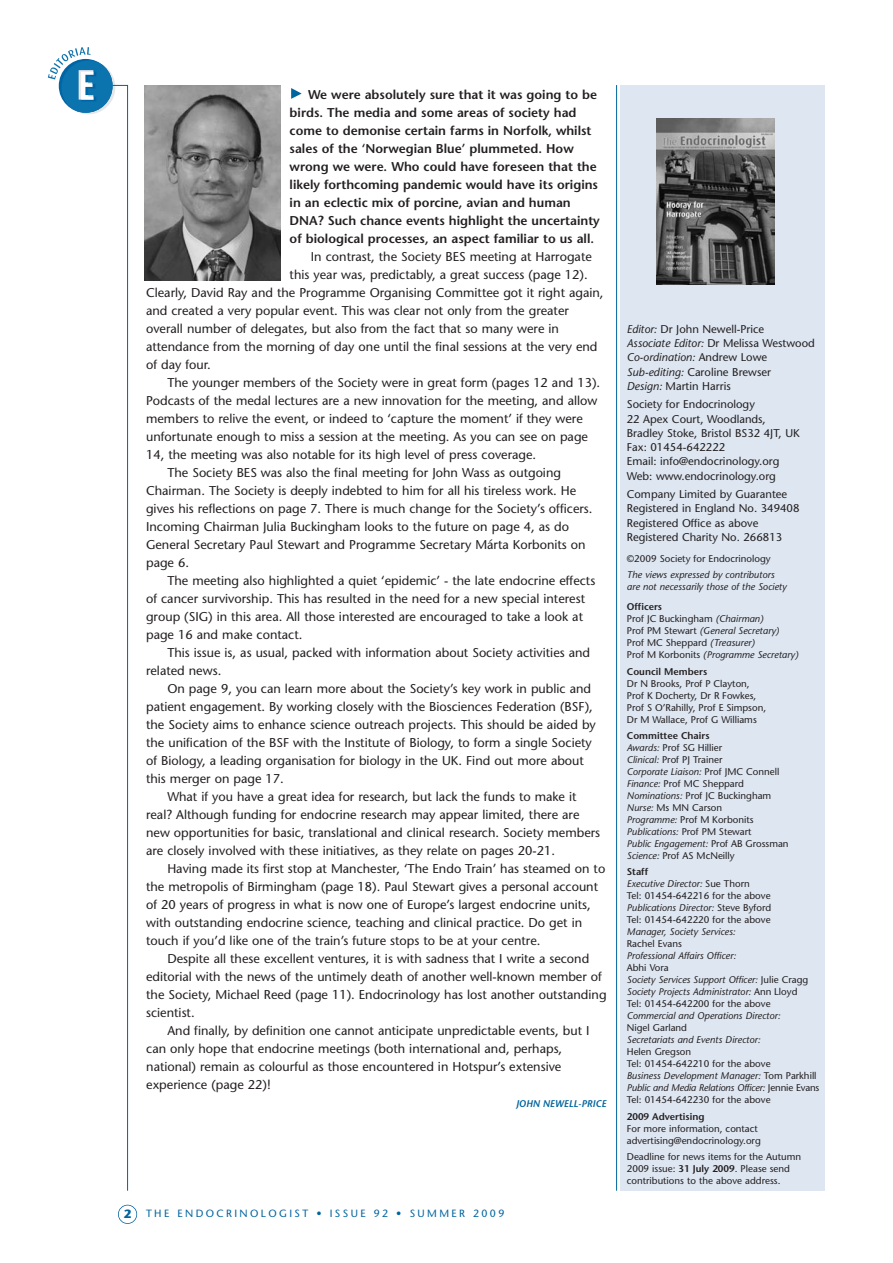
<style>
.page{position:relative;width:893px;height:1263px;background:#fff}
.page>*{position:absolute;margin:0;border:0;box-sizing:border-box;transform-origin:0 0}
.t1{font:12.75px "Stone Sans";color:#231f20}
.t2{font:600 12.75px/18px "Stone Sans";color:#231f20}
.t3{font:11.25px/14.2px "Stone Sans";color:#231f20}
.t4{font:10.5px "Stone Sans";letter-spacing:.23em;color:#00649e}
.t5{font:9.75px/12px "Stone Sans";color:#231f20}
.t6{font:italic 9.75px/12px "Stone Sans";color:#231f20}
.t7{font:600 9.75px "Stone Sans";color:#231f20}
.t8{font:italic 600 9.75px "Stone Sans";color:#00649e}
.s1{font-weight:700;font-size:12px}
.s2{font-style:italic}
.s3{font-weight:600;font-style:normal}
.s4{font-style:normal}
.s5{font-weight:600}
</style>
<div class="page">
<div style="left:118px;top:1205px;width:19px;height:19px;border:2px solid #00649e;border-radius:50%"></div>
<svg style="left:48px;top:47px;width:80px;height:1144px"></svg>
<div style="left:621px;top:85px;width:204px;height:1106px;background:#dde6f1"></div>
<svg style="left:291px;top:88px;width:11px;height:11px"></svg>
<hr style="left:616px;top:85px;width:1px;height:1106px;background:#00649e">
<img style="left:657px;top:118px;width:118px;height:167px">
<img style="left:145px;top:85px;width:136px;height:196px">
<p class="t2" style="left:290px;top:87px;width:312px;text-indent:18px">We were absolutely sure that it was going to be birds. The media and some areas of society had come to demonise certain farms in Norfolk, whilst sales of the ‘Norwegian Blue’ plummeted. How wrong we were. Who could have foreseen that the likely forthcoming pandemic would have its origins in an eclectic mix of porcine, avian and human DNA? Such chance events highlight the uncertainty of biological processes, an aspect familiar to us all.</p>
<p class="t1" style="left:311px;top:251px;width:282px">In contrast, the Society BES meeting at Harrogate</p>
<p class="t1" style="left:290px;top:269px;width:300px">this year was, predictably, a great success (page 12).</p>
<p class="t1" style="left:146px;top:287px;width:459px">Clearly, David Ray and the Programme Organising Committee got it right again,</p>
<p class="t1" style="left:146px;top:305px;width:424px">and created a very popular event. This was clear not only from the greater</p>
<p class="t1" style="left:146px;top:323px;width:414px">overall number of delegates, but also from the fact that so many were in</p>
<p class="t1" style="left:146px;top:341px;width:453px">attendance from the morning of day one until the final sessions at the very end</p>
<p class="t1" style="left:146px;top:359px;width:66px">of day four.</p>
<p class="t1" style="left:167px;top:377px;width:434px">The younger members of the Society were in great form (pages 12 and 13).</p>
<p class="t1" style="left:146px;top:395px;width:453px">Podcasts of the medal lectures are a new innovation for the meeting, and allow</p>
<p class="t1" style="left:146px;top:413px;width:438px">members to relive the event, or indeed to ‘capture the moment’ if they were</p>
<p class="t1" style="left:146px;top:431px;width:443px">unfortunate enough to miss a session at the meeting. As you can see on page</p>
<p class="t1" style="left:146px;top:450px;width:392px">14, the meeting was also notable for its high level of press coverage.</p>
<p class="t1" style="left:167px;top:468px;width:395px">The Society BES was also the final meeting for John Wass as outgoing</p>
<p class="t1" style="left:146px;top:486px;width:432px">Chairman. The Society is deeply indebted to him for all his tireless work. He</p>
<p class="t1" style="left:146px;top:504px;width:448px">gives his reflections on page 7. There is much change for the Society’s officers.</p>
<p class="t1" style="left:146px;top:522px;width:424px">Incoming Chairman Julia Buckingham looks to the future on page 4, as do</p>
<p class="t1" style="left:146px;top:540px;width:441px">General Secretary Paul Stewart and Programme Secretary Márta Korbonits on</p>
<p class="t1" style="left:146px;top:558px;width:45px">page 6.</p>
<p class="t1" style="left:167px;top:576px;width:429px">The meeting also highlighted a quiet ‘epidemic’ - the late endocrine effects</p>
<p class="t1" style="left:146px;top:594px;width:440px">of cancer survivorship. This has resulted in the need for a new special interest</p>
<p class="t1" style="left:146px;top:612px;width:438px">group (SIG) in this area. All those interested are encouraged to take a look at</p>
<p class="t1" style="left:146px;top:630px;width:158px">page 16 and make contact.</p>
<p class="t1" style="left:167px;top:648px;width:424px">This issue is, as usual, packed with information about Society activities and</p>
<p class="t1" style="left:146px;top:666px;width:77px">related news.</p>
<p class="t1" style="left:167px;top:684px;width:425px">On page 9, you can learn more about the Society’s key work in public and</p>
<p class="t1" style="left:146px;top:702px;width:448px">patient engagement. By working closely with the Biosciences Federation (BSF),</p>
<p class="t1" style="left:146px;top:720px;width:451px">the Society aims to enhance science outreach projects. This should be aided by</p>
<p class="t1" style="left:146px;top:738px;width:447px">the unification of the BSF with the Institute of Biology, to form a single Society</p>
<p class="t1" style="left:146px;top:756px;width:439px">of Biology, a leading organisation for biology in the UK. Find out more about</p>
<p class="t1" style="left:146px;top:774px;width:139px">this merger on page 17.</p>
<p class="t1" style="left:167px;top:792px;width:411px">What if you have a great idea for research, but lack the funds to make it</p>
<p class="t1" style="left:146px;top:810px;width:435px">real? Although funding for endocrine research may appear limited, there are</p>
<p class="t1" style="left:146px;top:828px;width:456px">new opportunities for basic, translational and clinical research. Society members</p>
<p class="t1" style="left:146px;top:846px;width:410px">are closely involved with these initiatives, as they relate on pages 20-21.</p>
<p class="t1" style="left:167px;top:864px;width:439px">Having made its first stop at Manchester, ‘The Endo Train’ has steamed on to</p>
<p class="t1" style="left:146px;top:882px;width:454px">the metropolis of Birmingham (page 18). Paul Stewart gives a personal account</p>
<p class="t1" style="left:146px;top:900px;width:446px">of 20 years of progress in what is now one of Europe’s largest endocrine units,</p>
<p class="t1" style="left:146px;top:918px;width:438px">with outstanding endocrine science, teaching and clinical practice. Do get in</p>
<p class="t1" style="left:146px;top:936px;width:396px">touch if you’d like one of the train’s future stops to be at your centre.</p>
<p class="t1" style="left:167px;top:954px;width:423px">Despite all these excellent ventures, it is with sadness that I write a second</p>
<p class="t1" style="left:146px;top:972px;width:457px">editorial with the news of the untimely death of another well-known member of</p>
<p class="t1" style="left:146px;top:990px;width:462px">the Society, Michael Reed (page 11). Endocrinology has lost another outstanding</p>
<p class="t1" style="left:146px;top:1008px;width:50px">scientist.</p>
<p class="t1" style="left:167px;top:1026px;width:424px">And finally, by definition one cannot anticipate unpredictable events, but I</p>
<p class="t1" style="left:146px;top:1044px;width:418px">can only hope that endocrine meetings (both international and, perhaps,</p>
<p class="t1" style="left:146px;top:1062px;width:417px">national) remain as colourful as those encountered in Hotspur’s extensive</p>
<p class="t1" style="left:146px;top:1080px;width:126px">experience (page 22)!</p>
<p class="t8" style="left:516px;top:1100px;width:92px">JOHN NEWELL-PRICE</p>
<p class="t4" style="left:124px;top:1209px;width:382px"><span class="s1">2</span> THE ENDOCRINOLOGIST • ISSUE 92 • SUMMER 2009</p>
<p class="t3" style="left:627px;top:323px;width:189px"><span class="s2">Editor:</span> Dr John Newell-Price<br><span class="s2">Associate Editor:</span> Dr Melissa Westwood<br><span class="s2">Co-ordination:</span> Andrew Lowe<br><span class="s2">Sub-editing:</span> Caroline Brewser<br><span class="s2">Design:</span> Martin Harris</p>
<p class="t3" style="left:627px;top:399px;width:174px">Society for Endocrinology<br>22 Apex Court, Woodlands,<br>Bradley Stoke, Bristol BS32 4JT, UK<br>Fax: 01454-642222<br>Email: info@endocrinology.org<br>Web: www.endocrinology.org</p>
<p class="t3" style="left:627px;top:488px;width:174px">Company Limited by Guarantee<br>Registered in England No. 349408<br>Registered Office as above<br>Registered Charity No. 266813</p>
<p class="t5" style="left:627px;top:553px;width:145px">©2009 Society for Endocrinology</p>
<p class="t6" style="left:627px;top:569px;width:161px">The views expressed by contributors are not necessarily those of the Society</p>
<p class="t6" style="left:627px;top:602px;width:173px"><span class="s3">Officers<br></span><span class="s4">Prof JC Buckingham</span> (Chairman)<br><span class="s4">Prof PM Stewart</span> (General Secretary)<br><span class="s4">Prof MC Sheppard</span> (Treasurer)<br><span class="s4">Prof M Korbonits</span> (Programme Secretary)</p>
<p class="t7" style="left:627px;top:667px;width:82px">Council Members</p>
<p class="t5" style="left:627px;top:678px;width:141px">Dr N Brooks, Prof P Clayton,<br>Prof K Docherty, Dr R Fowkes,<br>Prof S O’Rahilly, Prof E Simpson,<br>Dr M Wallace, Prof G Williams</p>
<p class="t5" style="left:627px;top:731px;width:163px"><span class="s5">Committee Chairs<br></span><span class="s2">Awards:</span> Prof SG Hillier<br><span class="s2">Clinical:</span> Prof PJ Trainer<br><span class="s2">Corporate Liaison:</span> Prof JMC Connell<br><span class="s2">Finance:</span> Prof MC Sheppard<br><span class="s2">Nominations:</span> Prof JC Buckingham<br><span class="s2">Nurse:</span> Ms MN Carson<br><span class="s2">Programme:</span> Prof M Korbonits<br><span class="s2">Publications:</span> Prof PM Stewart<br><span class="s2">Public Engagement:</span> Prof AB Grossman<br><span class="s2">Science:</span> Prof AS McNeilly</p>
<p class="t5" style="left:627px;top:867px;width:146px"><span class="s5">Staff<br></span><span class="s2">Executive Director:</span> Sue Thorn<br>Tel: 01454-642216 for the above<br><span class="s2">Publications Director:</span> Steve Byford<br>Tel: 01454-642220 for the above</p>
<p class="t6" style="left:627px;top:927px;width:110px">Manager, Society Services:</p>
<p class="t5" style="left:627px;top:939px;width:57px">Rachel Evans</p>
<p class="t6" style="left:627px;top:951px;width:111px">Professional Affairs Officer:</p>
<p class="t6" style="left:627px;top:963px;width:183px"><span class="s4">Abhi Vora<br></span>Society Services Support Officer: <span class="s4">Julie Cragg </span>Society Projects Administrator: <span class="s4">Ann Lloyd Tel: 01454-642200 for the above</span></p>
<p class="t6" style="left:627px;top:1011px;width:155px">Commercial and Operations Director:</p>
<p class="t5" style="left:627px;top:1023px;width:62px">Nigel Garland</p>
<p class="t6" style="left:627px;top:1035px;width:135px">Secretariats and Events Director:</p>
<p class="t5" style="left:627px;top:1047px;width:194px">Helen Gregson<br>Tel: 01454-642210 for the above<br><span class="s2">Business Development Manager:</span> Tom Parkhill <span class="s2">Public and Media Relations Officer:</span> Jennie Evans Tel: 01454-642230 for the above</p>
<p class="t7" style="left:627px;top:1112px;width:79px">2009 Advertising</p>
<p class="t5" style="left:627px;top:1123px;width:135px">For more information, contact advertising@endocrinology.org</p>
<p class="t5" style="left:627px;top:1151px;width:176px">Deadline for news items for the Autumn<br>2009 issue: <span class="s5">31 July 2009</span>. Please send contributions to the above address.</p>
</div>
